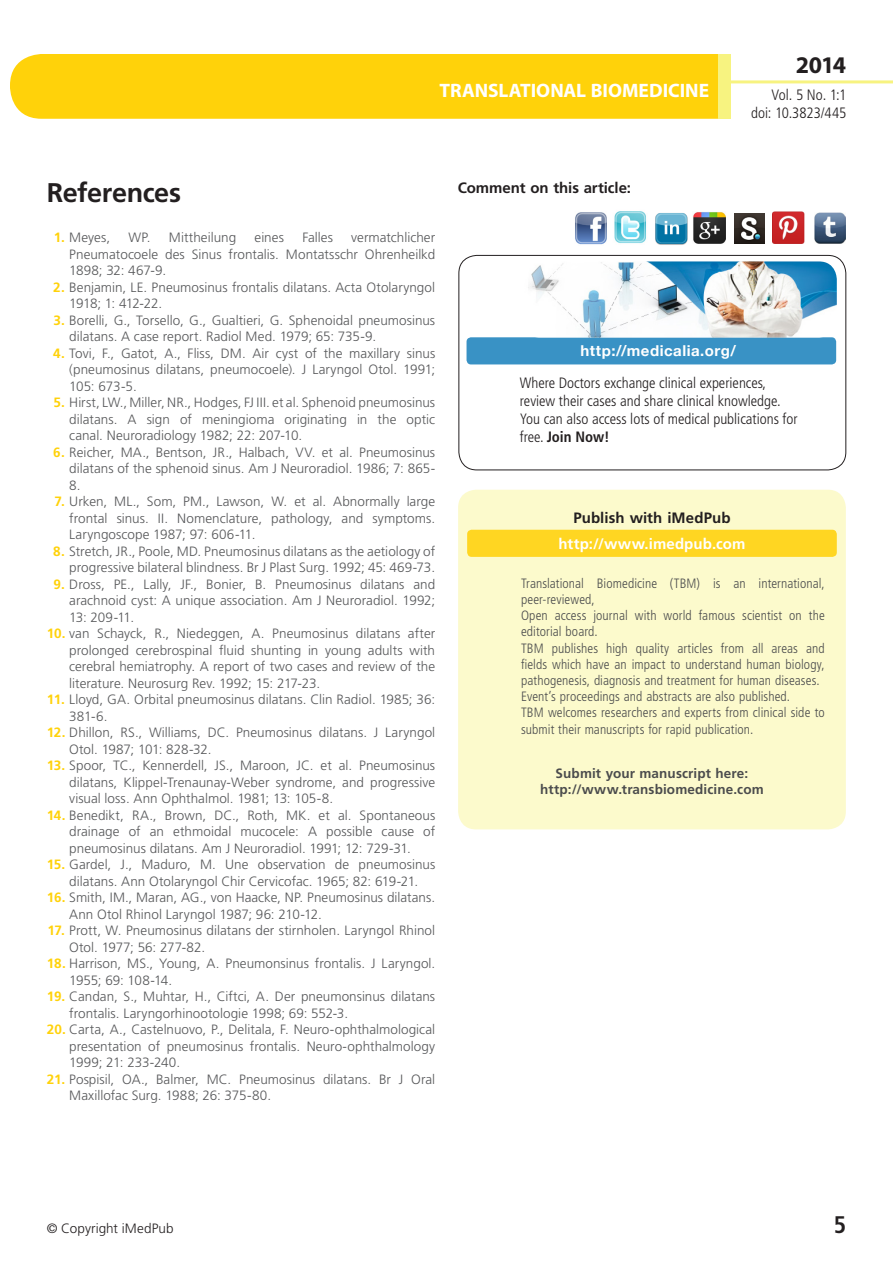
<style>
.page{position:relative;width:893px;height:1263px;background:#fff}
.page>*{position:absolute;margin:0;border:0;box-sizing:border-box;transform-origin:0 0}
._02-Subtit{font:700 27px "Frutiger LT Std";letter-spacing:-.015em;color:#231f20}
.t1{font:700 24px "Myriad Pro";color:#231f20}
.t2{font:700 condensed 24px "Frutiger LT Std";color:#231f20}
.t3{font:700 19.5px "Myriad Pro";color:#fff}
.t4{font:300 condensed 15px/18px "Frutiger";color:#231f20}
._01-txt_80{font:700 15px "Frutiger LT Std";color:#231f20}
.t5{font:300 condensed 15px/18px "Frutiger LT Std";color:#231f20;text-align:right}
._01-txt_80-2{font:700 15px "Frutiger LT Std";letter-spacing:.005em;color:#fff}
._01-txt_80-3{font:700 15px "Helvetica Neue";letter-spacing:.035em;color:#fff}
._07-Referencias{font:300 13.5px/16.5px "Frutiger LT Std";color:#57585a;text-align:justify}
._01-txt_80-4{font:300 condensed 13.5px/16.2px "Frutiger LT Std";letter-spacing:.005em;color:#4b4c4d}
._01-txt_80-5{font:700 13.5px "Frutiger LT Std";letter-spacing:.01em;color:#4b4c4d}
.t6{font:300 13.5px "Frutiger LT Std";letter-spacing:.005em;color:#231f20}
.s1{font-weight:700;color:#ffd20a}
.s2{font-weight:700}
</style>
<div class="page">
<div style="left:10px;top:54px;width:775px;height:65px;background:#ffd20a;border-radius:32px"></div>
<div style="left:732px;top:0;width:161px;height:161px;background:#fff"></div>
<hr style="left:730px;top:80px;width:163px;height:3px;background:#f7f380">
<div style="left:718px;top:54px;width:13px;height:65px;background:#f7f380"></div>
<div style="left:458px;top:490px;width:388px;height:339px;background:#fcfacc;border-radius:18px"></div>
<div style="left:458px;top:255px;width:388px;height:215px;border:1px solid #231f20;border-radius:18px"></div>
<div style="left:466px;top:337px;width:370px;height:27px;background:#3992c5;border-radius:4px"></div>
<div style="left:467px;top:530px;width:370px;height:27px;background:#ffd622;border-radius:4px"></div>
<img style="left:522px;top:261px;width:315px;height:77px">
<img style="left:575px;top:212px;width:32px;height:33px">
<img style="left:614px;top:211px;width:32px;height:33px">
<img style="left:655px;top:213px;width:33px;height:32px">
<img style="left:693px;top:212px;width:32px;height:31px">
<img style="left:735px;top:213px;width:30px;height:30px">
<img style="left:772px;top:211px;width:33px;height:33px">
<img style="left:814px;top:212px;width:31px;height:31px">
<h3 class="t3" style="left:440px;top:78px;width:271px">TRANSLATIONAL BIOMEDICINE</h3>
<h2 class="t1" style="left:796px;top:49px;width:52px">2014</h2>
<p class="t5" style="left:751px;top:86px;width:97px">Vol. 5 No. 1:1 doi: 10.3823/445</p>
<p class="_02-Subtit" style="left:47px;top:176px;width:136px">References</p>
<p class="_07-Referencias" style="left:54px;top:229px;width:58px"><span class="s1">1.</span> Meyes,</p>
<p class="_07-Referencias" style="left:128px;top:229px;width:109px">WP. Mittheilung</p>
<p class="_07-Referencias" style="left:255px;top:229px;width:31px">eines</p>
<p class="_07-Referencias" style="left:302px;top:229px;width:32px">Falles</p>
<p class="_07-Referencias" style="left:69px;top:229px;width:367px;text-indent:282px">vermatchlicher Pneumatocoele des Sinus frontalis. Montatsschr Ohrenheilkd 1898; 32: 467-9.</p>
<p class="_07-Referencias" style="left:69px;top:279px;width:367px;text-indent:-16px"><span class="s1">2.</span> Benjamin, LE. Pneumosinus frontalis dilatans. Acta Otolaryngol<br>1918; 1: 412-22.</p>
<p class="_07-Referencias" style="left:69px;top:312px;width:367px;text-indent:-16px"><span class="s1">3.</span> Borelli, G., Torsello, G., Gualtieri, G. Sphenoidal pneumosinus dilatans. A case report. Radiol Med. 1979; 65: 735-9.</p>
<p class="_07-Referencias" style="left:69px;top:345px;width:367px;text-indent:-16px"><span class="s1">4.</span> Tovi, F., Gatot, A., Fliss, DM. Air cyst of the maxillary sinus (pneumosinus dilatans, pneumocoele). J Laryngol Otol. 1991; 105: 673-5.</p>
<p class="_07-Referencias" style="left:69px;top:394px;width:367px;text-indent:-16px"><span class="s1">5.</span> Hirst, LW., Miller, NR., Hodges, FJ III. et al. Sphenoid pneumosinus dilatans. A sign of meningioma originating in the optic canal. Neuroradiology 1982; 22: 207-10.</p>
<p class="_07-Referencias" style="left:69px;top:444px;width:367px;text-indent:-16px"><span class="s1">6.</span> Reicher, MA., Bentson, JR., Halbach, VV. et al. Pneumosinus dilatans of the sphenoid sinus. Am J Neuroradiol. 1986; 7: 865- 8.</p>
<p class="_07-Referencias" style="left:69px;top:493px;width:367px;text-indent:-15px"><span class="s1">7.</span> Urken, ML., Som, PM., Lawson, W. et al. Abnormally large frontal sinus. II. Nomenclature, pathology, and symptoms.<br>Laryngoscope 1987; 97: 606-11.</p>
<p class="_07-Referencias" style="left:53px;top:543px;width:384px;text-align:right"><span class="s1">8.</span> Stretch, JR., Poole, MD. Pneumosinus dilatans as the aetiology of progressive bilateral blindness. Br J Plast Surg. 1992; 45: 469-73.</p>
<p class="_07-Referencias" style="left:69px;top:576px;width:367px;text-indent:-16px"><span class="s1">9.</span> Dross, PE., Lally, JF., Bonier, B. Pneumosinus dilatans and arachnoid cyst: A unique association. Am J Neuroradiol. 1992; 13: 209-11.</p>
<p class="_07-Referencias" style="left:69px;top:625px;width:367px;text-indent:-22px"><span class="s1">10.</span> van Schayck, R., Niedeggen, A. Pneumosinus dilatans after prolonged cerebrospinal fluid shunting in young adults with cerebral hemiatrophy. A report of two cases and review of the literature. Neurosurg Rev. 1992; 15: 217-23.</p>
<p class="_07-Referencias" style="left:69px;top:691px;width:367px;text-indent:-22px"><span class="s1">11.</span> Lloyd, GA. Orbital pneumosinus dilatans. Clin Radiol. 1985; 36:<br>381-6.</p>
<p class="_07-Referencias" style="left:69px;top:724px;width:367px;text-indent:-22px"><span class="s1">12.</span> Dhillon, RS., Williams, DC. Pneumosinus dilatans. J Laryngol<br>Otol. 1987; 101: 828-32.</p>
<p class="_07-Referencias" style="left:69px;top:757px;width:367px;text-indent:-22px"><span class="s1">13.</span> Spoor, TC., Kennerdell, JS., Maroon, JC. et al. Pneumosinus dilatans, Klippel-Trenaunay-Weber syndrome, and progressive visual loss. Ann Ophthalmol. 1981; 13: 105-8.</p>
<p class="_07-Referencias" style="left:69px;top:807px;width:367px;text-indent:-22px"><span class="s1">14.</span> Benedikt, RA., Brown, DC., Roth, MK. et al. Spontaneous drainage of an ethmoidal mucocele: A possible cause of pneumosinus dilatans. Am J Neuroradiol. 1991; 12: 729-31.</p>
<p class="_07-Referencias" style="left:47px;top:856px;width:390px;text-align:center"><span class="s1">15.</span> Gardel, J., Maduro, M. Une observation de pneumosinus dilatans. Ann Otolaryngol Chir Cervicofac. 1965; 82: 619-21.</p>
<p class="_07-Referencias" style="left:69px;top:889px;width:367px;text-indent:-22px"><span class="s1">16.</span> Smith, IM., Maran, AG., von Haacke, NP. Pneumosinus dilatans.<br>Ann Otol Rhinol Laryngol 1987; 96: 210-12.</p>
<p class="_07-Referencias" style="left:69px;top:922px;width:367px;text-indent:-22px"><span class="s1">17.</span> Prott, W. Pneumosinus dilatans der stirnholen. Laryngol Rhinol<br>Otol. 1977; 56: 277-82.</p>
<p class="_07-Referencias" style="left:69px;top:955px;width:367px;text-indent:-22px"><span class="s1">18.</span> Harrison, MS., Young, A. Pneumonsinus frontalis. J Laryngol.<br>1955; 69: 108-14.</p>
<p class="_07-Referencias" style="left:69px;top:988px;width:367px;text-indent:-22px"><span class="s1">19.</span> Candan, S., Muhtar, H., Ciftci, A. Der pneumonsinus dilatans frontalis. Laryngorhinootologie 1998; 69: 552-3.</p>
<p class="_07-Referencias" style="left:69px;top:1021px;width:367px;text-indent:-22px"><span class="s1">20.</span> Carta, A., Castelnuovo, P., Delitala, F. Neuro-ophthalmological presentation of pneumosinus frontalis. Neuro-ophthalmology 1999; 21: 233-240.</p>
<p class="_07-Referencias" style="left:69px;top:1071px;width:367px;text-indent:-22px"><span class="s1">21.</span> Pospisil, OA., Balmer, MC. Pneumosinus dilatans. Br J Oral<br>Maxillofac Surg. 1988; 26: 375-80.</p>
<p class="_01-txt_80" style="left:458px;top:179px;width:175px">Comment on this article:</p>
<p class="_01-txt_80-3" style="left:580px;top:342px;width:157px">http://medicalia.org/</p>
<p class="t4" style="left:520px;top:374px;width:279px">Where Doctors exchange clinical experiences, review their cases and share clinical knowledge.<br>You can also access lots of medical publications for free. <span class="s2">Join Now!</span></p>
<p class="_01-txt_80" style="left:573px;top:509px;width:159px">Publish with iMedPub</p>
<p class="_01-txt_80-2" style="left:558px;top:535px;width:189px">http://www.imedpub.com</p>
<p class="_01-txt_80-4" style="left:521px;top:575px;width:305px">Translational Biomedicine (TBM) is an international, peer-reviewed,</p>
<p class="_01-txt_80-4" style="left:521px;top:607px;width:305px">Open access journal with world famous scientist on the editorial board.</p>
<p class="_01-txt_80-4" style="left:521px;top:640px;width:305px;text-align:justify">TBM publishes high quality articles from all areas and fields which have an impact to understand human biology, pathogenesis, diagnosis and treatment for human diseases.</p>
<p class="_01-txt_80-4" style="left:521px;top:688px;width:271px">Event’s proceedings and abstracts are also published.</p>
<p class="_01-txt_80-4" style="left:521px;top:705px;width:305px">TBM welcomes researchers and experts from clinical side to submit their manuscripts for rapid publication.</p>
<p class="_01-txt_80-5" style="left:556px;top:765px;width:194px">Submit your manuscript here:</p>
<p class="_01-txt_80-5" style="left:540px;top:781px;width:225px">http://www.transbiomedicine.com</p>
<p class="t6" style="left:47px;top:1220px;width:128px">© Copyright iMedPub</p>
<h2 class="t2" style="left:834px;top:1210px;width:14px">5</h2>
</div>
